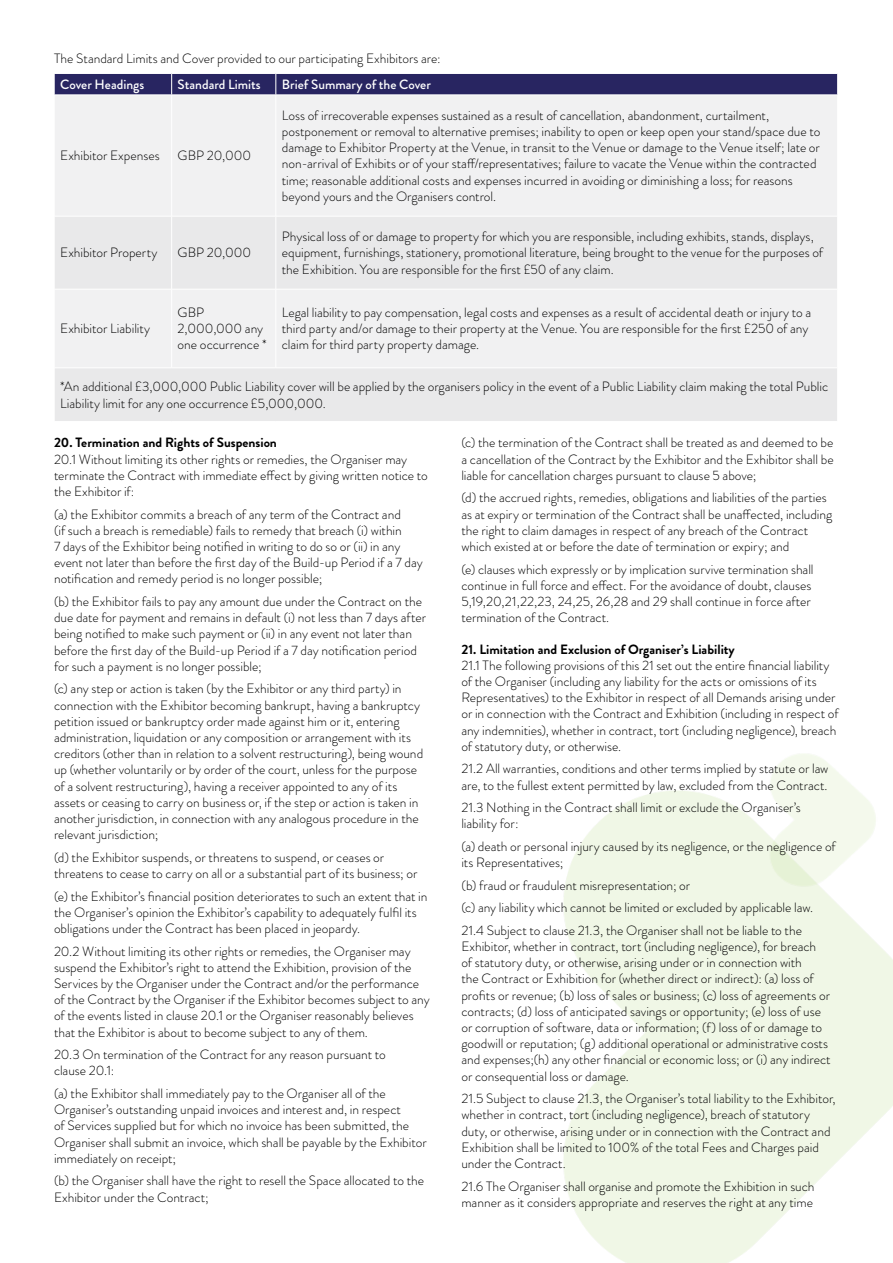
<style>
.page{position:relative;width:893px;height:1263px;background:#fff}
.page>*{position:absolute;margin:0;border:0;box-sizing:border-box;transform-origin:0 0}
.t1{font:300 13.5px/16.2px "Brandon Grotesque";letter-spacing:-.005em;color:#000}
.t2{font:700 13.5px "Brandon Grotesque";color:#000}
.t3{font:500 13.5px "Brandon Grotesque";color:#fff}
</style>
<div class="page">
<div style="left:55px;top:96px;width:782px;height:119px;background:#f1f1f2"></div>
<div style="left:55px;top:217px;width:782px;height:204px;background:#e9e9ea"></div>
<svg style="left:54px;top:73px;width:784px;height:22px;background:#38356d"></svg>
<hr style="left:171px;top:95px;width:1px;height:121px;background:#fff">
<hr style="left:276px;top:95px;width:1px;height:121px;background:#fff">
<hr style="left:171px;top:216px;width:1px;height:73px;background:#fff">
<hr style="left:276px;top:216px;width:1px;height:73px;background:#fff">
<hr style="left:54px;top:289px;width:118px;height:1px;background:#fff">
<hr style="left:172px;top:289px;width:104px;height:1px;background:#fff">
<hr style="left:171px;top:289px;width:1px;height:79px;background:#fff">
<hr style="left:276px;top:289px;width:562px;height:1px;background:#fff">
<hr style="left:276px;top:289px;width:1px;height:79px;background:#fff">
<hr style="left:54px;top:368px;width:118px;height:1px;background:#fff">
<hr style="left:172px;top:368px;width:104px;height:1px;background:#fff">
<hr style="left:276px;top:368px;width:562px;height:1px;background:#fff">
<p class="t1" style="left:54px;top:51px;width:388px">The Standard Limits and Cover provided to our participating Exhibitors are:</p>
<p class="t3" style="left:60px;top:75px;width:86px">Cover Headings</p>
<p class="t3" style="left:178px;top:75px;width:85px">Standard Limits</p>
<p class="t3" style="left:282px;top:75px;width:151px">Brief Summary of the Cover</p>
<p class="t1" style="left:60px;top:148px;width:101px">Exhibitor Expenses</p>
<p class="t1" style="left:178px;top:148px;width:75px">GBP 20,000</p>
<p class="t1" style="left:60px;top:245px;width:99px">Exhibitor Property</p>
<p class="t1" style="left:178px;top:245px;width:75px">GBP 20,000</p>
<p class="t1" style="left:282px;top:107px;width:540px">Loss of irrecoverable expenses sustained as a result of cancellation, abandonment, curtailment, postponement or removal to alternative premises; inability to open or keep open your stand/space due to damage to Exhibitor Property at the Venue, in transit to the Venue or damage to the Venue itself; late or non-arrival of Exhibits or of your staff/representatives; failure to vacate the Venue within the contracted time; reasonable additional costs and expenses incurred in avoiding or diminishing a loss; for reasons beyond yours and the Organisers control.</p>
<p class="t1" style="left:282px;top:228px;width:543px">Physical loss of or damage to property for which you are responsible, including exhibits, stands, displays, equipment, furnishings, stationery, promotional literature, being brought to the venue for the purposes of the Exhibition. You are responsible for the first £50 of any claim.</p>
<p class="t1" style="left:178px;top:304px;width:90px">GBP<br>2,000,000 any one occurrence *</p>
<p class="t1" style="left:282px;top:304px;width:531px">Legal liability to pay compensation, legal costs and expenses as a result of accidental death or injury to a third party and/or damage to their property at the Venue. You are responsible for the first £250 of any claim for third party property damage.</p>
<p class="t1" style="left:60px;top:379px;width:769px">*An additional £3,000,000 Public Liability cover will be applied by the organisers policy in the event of a Public Liability claim making the total Public<br>Liability limit for any one occurrence £5,000,000.</p>
<p class="t1" style="left:60px;top:321px;width:91px">Exhibitor Liability</p>
<p class="t2" style="left:54px;top:433px;width:224px">20. Termination and Rights of Suspension</p>
<p class="t1" style="left:54px;top:451px;width:375px">20.1 Without limiting its other rights or remedies, the Organiser may terminate the Contract with immediate effect by giving written notice to the Exhibitor if:</p>
<p class="t1" style="left:54px;top:506px;width:370px">(a) the Exhibitor commits a breach of any term of the Contract and<br>(if such a breach is remediable) fails to remedy that breach (i) within<br>7 days of the Exhibitor being notified in writing to do so or (ii) in any event not later than before the first day of the Build-up Period if a 7 day notification and remedy period is no longer possible;</p>
<p class="t1" style="left:54px;top:593px;width:374px">(b) the Exhibitor fails to pay any amount due under the Contract on the due date for payment and remains in default (i) not less than 7 days after being notified to make such payment or (ii) in any event not later than before the first day of the Build-up Period if a 7 day notification period for such a payment is no longer possible;</p>
<p class="t1" style="left:54px;top:681px;width:371px">(c) any step or action is taken (by the Exhibitor or any third party) in connection with the Exhibitor becoming bankrupt, having a bankruptcy petition issued or bankruptcy order made against him or it, entering administration, liquidation or any composition or arrangement with its creditors (other than in relation to a solvent restructuring), being wound up (whether voluntarily or by order of the court, unless for the purpose of a solvent restructuring), having a receiver appointed to any of its assets or ceasing to carry on business or, if the step or action is taken in another jurisdiction, in connection with any analogous procedure in the relevant jurisdiction;</p>
<p class="t1" style="left:54px;top:849px;width:365px">(d) the Exhibitor suspends, or threatens to suspend, or ceases or threatens to cease to carry on all or a substantial part of its business; or</p>
<p class="t1" style="left:54px;top:888px;width:375px">(e) the Exhibitor’s financial position deteriorates to such an extent that in the Organiser’s opinion the Exhibitor’s capability to adequately fulfil its obligations under the Contract has been placed in jeopardy.</p>
<p class="t1" style="left:54px;top:943px;width:377px">20.2 Without limiting its other rights or remedies, the Organiser may suspend the Exhibitor’s right to attend the Exhibition, provision of the Services by the Organiser under the Contract and/or the performance of the Contract by the Organiser if the Exhibitor becomes subject to any of the events listed in clause 20.1 or the Organiser reasonably believes that the Exhibitor is about to become subject to any of them.</p>
<p class="t1" style="left:54px;top:1046px;width:333px">20.3 On termination of the Contract for any reason pursuant to clause 20.1:</p>
<p class="t1" style="left:54px;top:1085px;width:374px">(a) the Exhibitor shall immediately pay to the Organiser all of the Organiser’s outstanding unpaid invoices and interest and, in respect<br>of Services supplied but for which no invoice has been submitted, the Organiser shall submit an invoice, which shall be payable by the Exhibitor immediately on receipt;</p>
<p class="t1" style="left:54px;top:1172px;width:372px">(b) the Organiser shall have the right to resell the Space allocated to the<br>Exhibitor under the Contract;</p>
<p class="t1" style="left:461px;top:435px;width:374px;text-align:justify">(c) the termination of the Contract shall be treated as and deemed to be a cancellation of the Contract by the Exhibitor and the Exhibitor shall be liable for cancellation charges pursuant to clause 5 above;</p>
<p class="t1" style="left:461px;top:490px;width:373px">(d) the accrued rights, remedies, obligations and liabilities of the parties as at expiry or termination of the Contract shall be unaffected, including the right to claim damages in respect of any breach of the Contract which existed at or before the date of termination or expiry; and</p>
<p class="t1" style="left:461px;top:561px;width:354px">(e) clauses which expressly or by implication survive termination shall continue in full force and effect. For the avoidance of doubt, clauses 5,19,20,21,22,23, 24,25, 26,28 and 29 shall continue in force after termination of the Contract.</p>
<p class="t2" style="left:461px;top:639px;width:275px">21. Limitation and Exclusion of Organiser’s Liability</p>
<p class="t1" style="left:461px;top:657px;width:379px">21.1 The following provisions of this 21 set out the entire financial liability of the Organiser (including any liability for the acts or omissions of its Representatives) to the Exhibitor in respect of all Demands arising under or in connection with the Contract and Exhibition (including in respect of any indemnities), whether in contract, tort (including negligence), breach of statutory duty, or otherwise.</p>
<p class="t1" style="left:461px;top:761px;width:369px">21.2 All warranties, conditions and other terms implied by statute or law are, to the fullest extent permitted by law, excluded from the Contract.</p>
<p class="t1" style="left:461px;top:799px;width:341px">21.3 Nothing in the Contract shall limit or exclude the Organiser’s liability for:</p>
<p class="t1" style="left:461px;top:838px;width:376px">(a) death or personal injury caused by its negligence, or the negligence of its Representatives;</p>
<p class="t1" style="left:461px;top:874px;width:353px;line-height:22.5px">(b) fraud or fraudulent misrepresentation; or<br>(c) any liability which cannot be limited or excluded by applicable law.<br>21.4 Subject to clause 21.3, the Organiser shall not be liable to the</p>
<p class="t1" style="left:461px;top:938px;width:371px">Exhibitor, whether in contract, tort (including negligence), for breach<br>of statutory duty, or otherwise, arising under or in connection with<br>the Contract or Exhibition for (whether direct or indirect): (a) loss of profits or revenue; (b) loss of sales or business; (c) loss of agreements or contracts; (d) loss of anticipated savings or opportunity; (e) loss of use or corruption of software, data or information; (f) loss of or damage to goodwill or reputation; (g) additional operational or administrative costs and expenses;(h) any other financial or economic loss; or (i) any indirect or consequential loss or damage.</p>
<p class="t1" style="left:461px;top:1090px;width:376px">21.5 Subject to clause 21.3, the Organiser’s total liability to the Exhibitor, whether in contract, tort (including negligence), breach of statutory duty, or otherwise, arising under or in connection with the Contract and Exhibition shall be limited to 100% of the total Fees and Charges paid under the Contract.</p>
<p class="t1" style="left:461px;top:1178px;width:355px">21.6 The Organiser shall organise and promote the Exhibition in such manner as it considers appropriate and reserves the right at any time</p>
</div>
